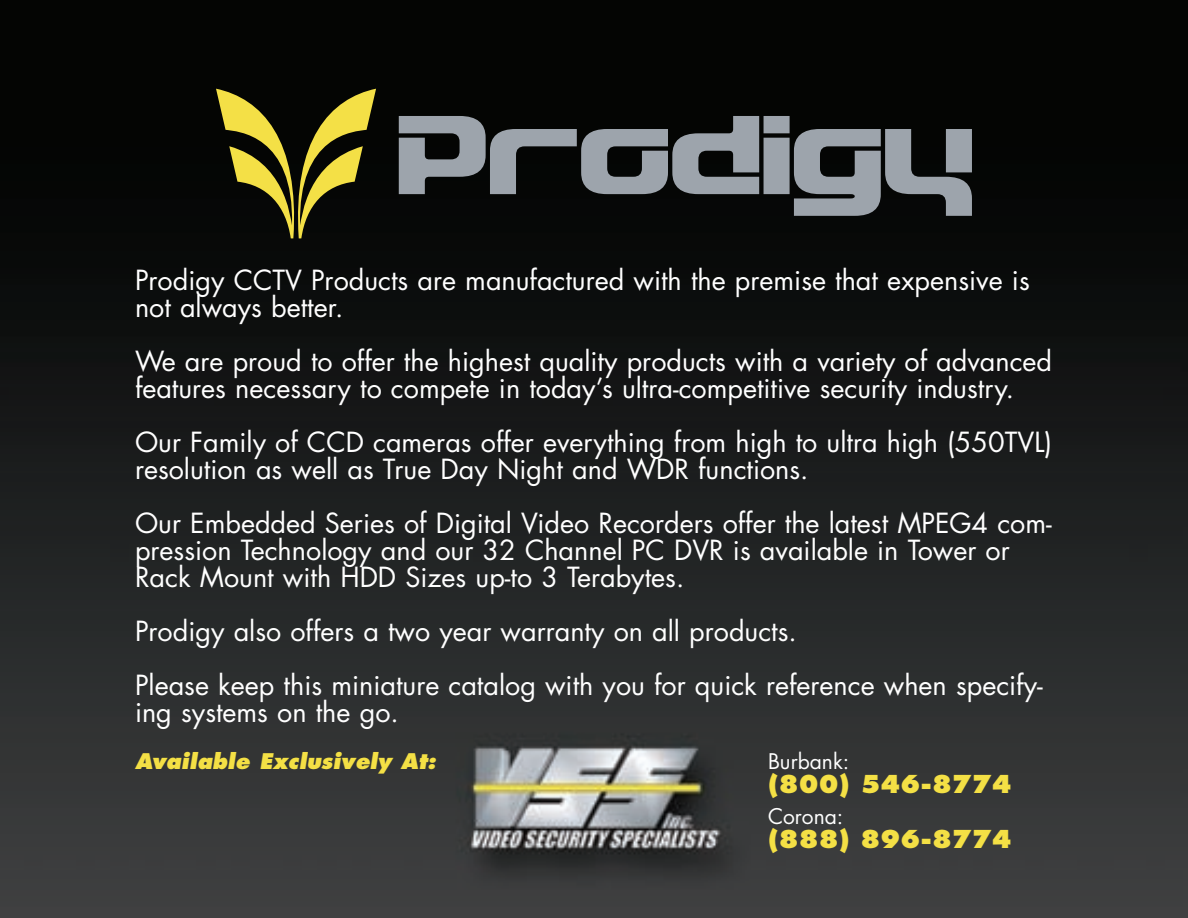
<style>
.page{position:relative;width:1188px;height:918px;background:#fff}
.page>*{position:absolute;margin:0;border:0;box-sizing:border-box;transform-origin:0 0}
.t1{font:27px/27px "Futura";color:#fff}
.t2{font:800 24px "Futura";color:#f4e045}
.t3{font:italic 800 21px "Futura";color:#f4e045}
.t4{font:21px "Futura";color:#fff}
</style>
<div class="page">
<img style="left:0;top:0;width:1188px;height:918px">
<svg style="left:216px;top:89px;width:160px;height:149px;background:#4f4919"></svg>
<svg style="left:399px;top:116px;width:573px;height:100px;background:#4f5356"></svg>
<p class="t1" style="left:135px;top:269px;width:896px">Prodigy CCTV Products are manufactured with the premise that expensive is not always better.</p>
<p class="t1" style="left:135px;top:350px;width:919px">We are proud to offer the highest quality products with a variety of advanced features necessary to compete in today’s ultra-competitive security industry.</p>
<p class="t1" style="left:135px;top:431px;width:919px">Our Family of CCD cameras offer everything from high to ultra high (550TVL) resolution as well as True Day Night and WDR functions.</p>
<p class="t1" style="left:135px;top:512px;width:918px">Our Embedded Series of Digital Video Recorders offer the latest MPEG4 com&shy;pression Technology and our 32 Channel PC DVR is available in Tower or<br>Rack Mount with HDD Sizes up-to 3 Terabytes.</p>
<p class="t1" style="left:135px;top:607px;width:909px;line-height:54px">Prodigy also offers a two year warranty on all products.<br>Please keep this miniature catalog with you for quick reference when specify-</p>
<p class="t1" style="left:135px;top:701px;width:265px">ing systems on the go.</p>
<p class="t3" style="left:135px;top:752px;width:306px">Available Exclusively At:</p>
<p class="t4" style="left:768px;top:752px;width:83px">Burbank:</p>
<p class="t2" style="left:768px;top:774px;width:245px">(800) 546-8774</p>
<p class="t4" style="left:768px;top:806px;width:77px">Corona:</p>
<p class="t2" style="left:768px;top:828px;width:245px">(888) 896-8774</p>
</div>
